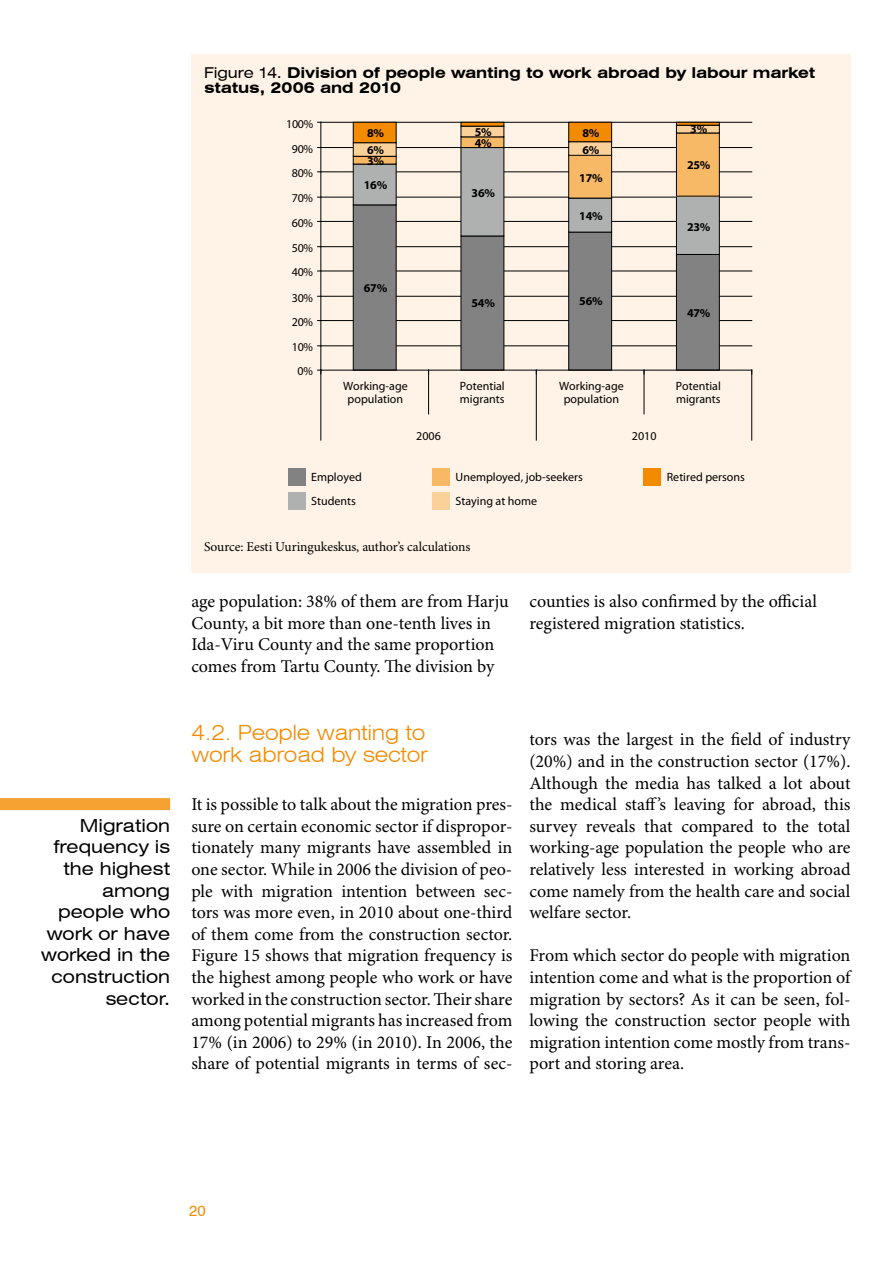
<style>
.page{position:relative;width:893px;height:1263px;background:#fff}
.page>*{position:absolute;margin:0;border:0;box-sizing:border-box;transform-origin:0 0}
.t1{font:300 expanded 21px/22.5px "Swiss 721 BT";letter-spacing:-.01em;color:#f28b00}
.t2{font:18px/21.6px "Minion Pro";letter-spacing:-.005em;color:#000;text-align:justify}
.t3{font:expanded 18px/21.6px "Swiss 721 BT";color:#000;text-align:right}
.t4{font:700 expanded 15px/15px "Swiss 721 BT";letter-spacing:-.005em;color:#000}
.t5{font:15px "Swiss 721 BT";color:#f28b00}
.t6{font:13.5px "Minion Pro";letter-spacing:-.005em;color:#000}
.t7{font:12px/13.5px "Myriad Pro";color:#000}
.t8{font:700 12px "Myriad Pro";letter-spacing:-.015em;color:#000}
.s1{font-weight:400}
</style>
<div class="page">
<div style="left:191px;top:54px;width:659px;height:518px;background:#fef3e6"></div>
<div style="left:288px;top:468px;width:17px;height:17px;background:#818281"></div>
<div style="left:288px;top:493px;width:17px;height:17px;background:#afb0b0"></div>
<div style="left:433px;top:493px;width:17px;height:17px;background:#fad199"></div>
<div style="left:644px;top:468px;width:17px;height:17px;background:#f28b00"></div>
<div style="left:433px;top:468px;width:17px;height:17px;background:#f7b966"></div>
<hr style="left:321px;top:346px;width:431px;height:1px;background:#000">
<hr style="left:321px;top:320px;width:431px;height:1px;background:#000">
<hr style="left:321px;top:296px;width:431px;height:1px;background:#000">
<hr style="left:321px;top:271px;width:431px;height:1px;background:#000">
<hr style="left:321px;top:246px;width:431px;height:1px;background:#000">
<hr style="left:321px;top:221px;width:431px;height:1px;background:#000">
<hr style="left:321px;top:197px;width:431px;height:1px;background:#000">
<hr style="left:321px;top:172px;width:431px;height:1px;background:#000">
<hr style="left:321px;top:147px;width:431px;height:1px;background:#000">
<hr style="left:321px;top:122px;width:431px;height:1px;background:#000">
<div style="left:353px;top:204px;width:44px;height:166px;background:#818281;border:1px solid #000"></div>
<div style="left:461px;top:236px;width:43px;height:134px;background:#818281;border:1px solid #000"></div>
<div style="left:568px;top:232px;width:44px;height:138px;background:#818281;border:1px solid #000"></div>
<div style="left:676px;top:254px;width:44px;height:116px;background:#818281;border:1px solid #000"></div>
<div style="left:353px;top:164px;width:44px;height:41px;background:#afb0b0;border:1px solid #000"></div>
<div style="left:461px;top:147px;width:43px;height:89px;background:#afb0b0"></div>
<div style="left:568px;top:198px;width:44px;height:34px;background:#afb0b0;border:1px solid #000"></div>
<div style="left:676px;top:196px;width:44px;height:59px;background:#afb0b0;border:1px solid #000"></div>
<div style="left:353px;top:156px;width:43px;height:8px;background:#f7b966"></div>
<div style="left:461px;top:137px;width:43px;height:11px;background:#f7b966"></div>
<div style="left:461px;top:136px;width:43px;height:12px;border:1px solid #000"></div>
<div style="left:569px;top:155px;width:43px;height:43px;background:#f7b966"></div>
<div style="left:568px;top:155px;width:44px;height:43px;border:1px solid #000"></div>
<div style="left:676px;top:133px;width:43px;height:63px;background:#f7b966"></div>
<div style="left:676px;top:133px;width:44px;height:63px;border:1px solid #000"></div>
<div style="left:353px;top:143px;width:43px;height:13px;background:#fad199"></div>
<div style="left:353px;top:142px;width:44px;height:15px;border:1px solid #000"></div>
<div style="left:461px;top:126px;width:43px;height:11px;background:#fad199"></div>
<div style="left:569px;top:142px;width:43px;height:13px;background:#fad199"></div>
<div style="left:568px;top:141px;width:44px;height:15px;border:1px solid #000"></div>
<div style="left:676px;top:125px;width:43px;height:8px;background:#fad199"></div>
<div style="left:353px;top:122px;width:43px;height:21px;background:#f28b00"></div>
<div style="left:353px;top:122px;width:44px;height:21px;border:1px solid #000"></div>
<hr style="left:461px;top:122px;width:43px;height:4px;background:#f28b00">
<div style="left:461px;top:122px;width:43px;height:5px;border:1px solid #000"></div>
<div style="left:569px;top:122px;width:43px;height:20px;background:#f28b00"></div>
<div style="left:568px;top:122px;width:44px;height:20px;border:1px solid #000"></div>
<div style="left:676px;top:122px;width:44px;height:4px;border:1px solid #000"></div>
<hr style="left:320px;top:122px;width:1px;height:248px;background:#000">
<hr style="left:321px;top:370px;width:431px;height:1px;background:#000">
<hr style="left:428px;top:370px;width:1px;height:44px;background:#000">
<hr style="left:644px;top:370px;width:1px;height:44px;background:#000">
<hr style="left:320px;top:370px;width:1px;height:70px;background:#000">
<hr style="left:751px;top:370px;width:1px;height:70px;background:#000">
<hr style="left:536px;top:370px;width:1px;height:70px;background:#000">
<div style="left:0;top:798px;width:170px;height:12px;background:#f5a233"></div>
<p class="t3" style="left:41px;top:814px;width:130px">Migration frequency is the highest among people who work or have worked in the construction sector.</p>
<p class="t4" style="left:204px;top:65px;width:612px"><span class="s1">Figure 14.</span> Division of people wanting to work abroad by labour market status, 2006 and 2010</p>
<p class="t7" style="left:286px;top:117px;width:29px">100%</p>
<p class="t7" style="left:292px;top:142px;width:23px">90%</p>
<p class="t7" style="left:292px;top:167px;width:23px">80%</p>
<p class="t7" style="left:292px;top:192px;width:23px">70%</p>
<p class="t7" style="left:292px;top:216px;width:23px">60%</p>
<p class="t7" style="left:292px;top:241px;width:23px">50%</p>
<p class="t7" style="left:292px;top:266px;width:23px">40%</p>
<p class="t7" style="left:292px;top:291px;width:23px">30%</p>
<p class="t7" style="left:292px;top:315px;width:23px">20%</p>
<p class="t7" style="left:292px;top:341px;width:23px">10%</p>
<p class="t7" style="left:297px;top:365px;width:17px">0%</p>
<p class="t8" style="left:367px;top:127px;width:19px">8%</p>
<p class="t8" style="left:582px;top:127px;width:19px">8%</p>
<p class="t8" style="left:690px;top:123px;width:19px">3%</p>
<p class="t8" style="left:475px;top:126px;width:19px">5%</p>
<p class="t8" style="left:475px;top:136px;width:19px">4%</p>
<p class="t8" style="left:367px;top:143px;width:19px">6%</p>
<p class="t8" style="left:582px;top:143px;width:19px">6%</p>
<p class="t8" style="left:367px;top:154px;width:19px">3%</p>
<p class="t8" style="left:364px;top:178px;width:25px">16%</p>
<p class="t8" style="left:364px;top:281px;width:25px">67%</p>
<p class="t8" style="left:472px;top:186px;width:25px">36%</p>
<p class="t8" style="left:579px;top:171px;width:25px">17%</p>
<p class="t8" style="left:579px;top:209px;width:25px">14%</p>
<p class="t8" style="left:471px;top:297px;width:25px">54%</p>
<p class="t8" style="left:579px;top:295px;width:25px">56%</p>
<p class="t8" style="left:687px;top:159px;width:25px">25%</p>
<p class="t8" style="left:687px;top:220px;width:25px">23%</p>
<p class="t8" style="left:687px;top:306px;width:25px">47%</p>
<p class="t7" style="left:343px;top:379px;width:66px;text-align:center">Working-age population</p>
<p class="t7" style="left:460px;top:379px;width:47px">Potential migrants</p>
<p class="t7" style="left:416px;top:430px;width:26px">2006</p>
<p class="t7" style="left:632px;top:430px;width:26px">2010</p>
<p class="t7" style="left:559px;top:379px;width:66px;text-align:center">Working-age population</p>
<p class="t7" style="left:676px;top:379px;width:47px">Potential migrants</p>
<p class="t7" style="left:311px;top:465px;width:52px;line-height:24.3px">Employed<br>Students</p>
<p class="t7" style="left:456px;top:470px;width:129px">Unemployed, job-seekers</p>
<p class="t7" style="left:667px;top:470px;width:80px">Retired persons</p>
<p class="t7" style="left:456px;top:494px;width:83px">Staying at home</p>
<p class="t6" style="left:204px;top:538px;width:268px">Source: Eesti Uuringukeskus, author’s calculations</p>
<p class="t2" style="left:191px;top:591px;width:319px;text-align:left">age population: 38% of them are from Harju County, a bit more than one-tenth lives in Ida-Viru County and the same proportion comes from Tartu County. The division by</p>
<p class="t2" style="left:529px;top:591px;width:289px">counties is also confirmed by the official registered migration statistics.</p>
<p class="t1" style="left:191px;top:721px;width:238px">4.2. People wanting to work abroad by sector</p>
<p class="t2" style="left:191px;top:794px;width:323px">It is possible to talk about the migration pres&shy;sure on certain economic sector if dispropor&shy;tionately many migrants have assembled in one sector. While in 2006 the division of peo&shy;ple with migration intention between sec&shy;tors was more even, in 2010 about one-third of them come from the construction sector.<br>Figure 15 shows that migration frequency is the highest among people who work or have worked in the construction sector. Their share among potential migrants has increased from 17% (in 2006) to 29% (in 2010). In 2006, the share of potential migrants in terms of sec-</p>
<p class="t2" style="left:529px;top:729px;width:323px">tors was the largest in the field of industry (20%) and in the construction sector (17%).<br>Although the media has talked a lot about the medical staff’s leaving for abroad, this survey reveals that compared to the total working-age population the people who are relatively less interested in working abroad come namely from the health care and social welfare sector.</p>
<p class="t2" style="left:529px;top:945px;width:323px">From which sector do people with migration intention come and what is the proportion of migration by sectors? As it can be seen, fol&shy;lowing the construction sector people with migration intention come mostly from trans&shy;port and storing area.</p>
<p class="t5" style="left:189px;top:1201px;width:18px">20</p>
</div>
